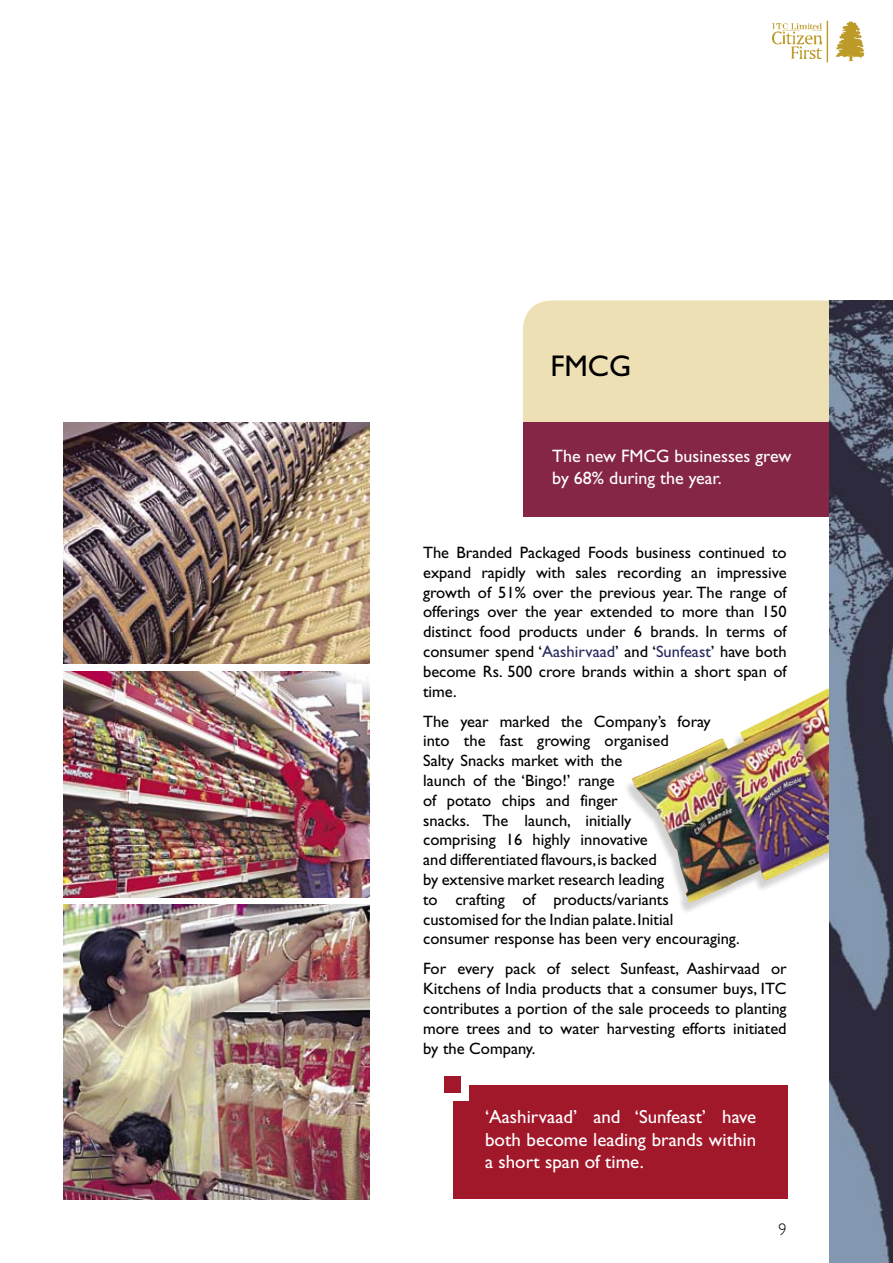
<style>
.page{position:relative;width:893px;height:1263px;background:#fff}
.page>*{position:absolute;margin:0;border:0;box-sizing:border-box;transform-origin:0 0}
.t1{font:30px "Gill Sans";color:#000}
.t2{font:18.9px/22.8px "Gill Sans";color:#fff;text-align:justify}
.t3{font:18px/21.6px "Gill Sans";color:#fff}
.t4{font:16.5px/19.8px "Gill Sans";color:#000;text-align:justify}
.s1{color:#26295e}
</style>
<div class="page">
<div style="left:453px;top:1085px;width:335px;height:114px;background:#a2182b"></div>
<svg style="left:836px;top:22px;width:28px;height:39px"></svg>
<img style="left:773px;top:23px;width:48px;height:36px">
<hr style="left:827px;top:21px;width:1px;height:41px;background:#bd9b29">
<img style="left:64px;top:672px;width:306px;height:225px">
<img style="left:64px;top:905px;width:306px;height:294px">
<img style="left:64px;top:423px;width:306px;height:241px">
<img style="left:632px;top:688px;width:197px;height:215px">
<div style="left:523px;top:300px;width:306px;height:123px;background:#eee0b5"></div>
<div style="left:523px;top:423px;width:306px;height:94px;background:#852647"></div>
<img style="left:829px;top:300px;width:64px;height:963px">
<div style="left:452px;top:1084px;width:17px;height:17px;background:#fff"></div>
<div style="left:444px;top:1076px;width:17px;height:17px;background:#a2182b"></div>
<h1 class="t1" style="left:550px;top:349px;width:82px">FMCG</h1>
<p class="t3" style="left:552px;top:445px;width:241px">The new FMCG businesses grew by 68% during the year.</p>
<p class="t4" style="left:423px;top:542px;width:365px">The Branded Packaged Foods business continued to expand rapidly with sales recording an impressive growth of 51% over the previous year. The range of offerings over the year extended to more than 150 distinct food products under 6 brands. In terms of consumer spend ‘<span class="s1">Aashirvaad</span>’ and ‘<span class="s1">Sunfeast</span>’ have both become Rs. 500 crore brands within a short span of time.</p>
<p class="t4" style="left:423px;top:711px;width:318px;text-align:left">The year marked the Company’s foray into the fast growing organised<br>Salty Snacks market with the<br>launch of the ‘Bingo!’ range<br>of potato chips and finger<br>snacks. The launch, initially<br>comprising 16 highly innovative<br>and differentiated flavours, is backed<br>by extensive market research leading<br>to crafting of products/variants customised for the Indian palate. Initial consumer response has been very encouraging.</p>
<p class="t4" style="left:423px;top:959px;width:365px">For every pack of select Sunfeast, Aashirvaad or Kitchens of India products that a consumer buys, ITC contributes a portion of the sale proceeds to planting more trees and to water harvesting efforts initiated by the Company.</p>
<p class="t2" style="left:485px;top:1105px;width:273px">‘Aashirvaad’ and ‘Sunfeast’ have both become leading brands within a short span of time.</p>
</div>
